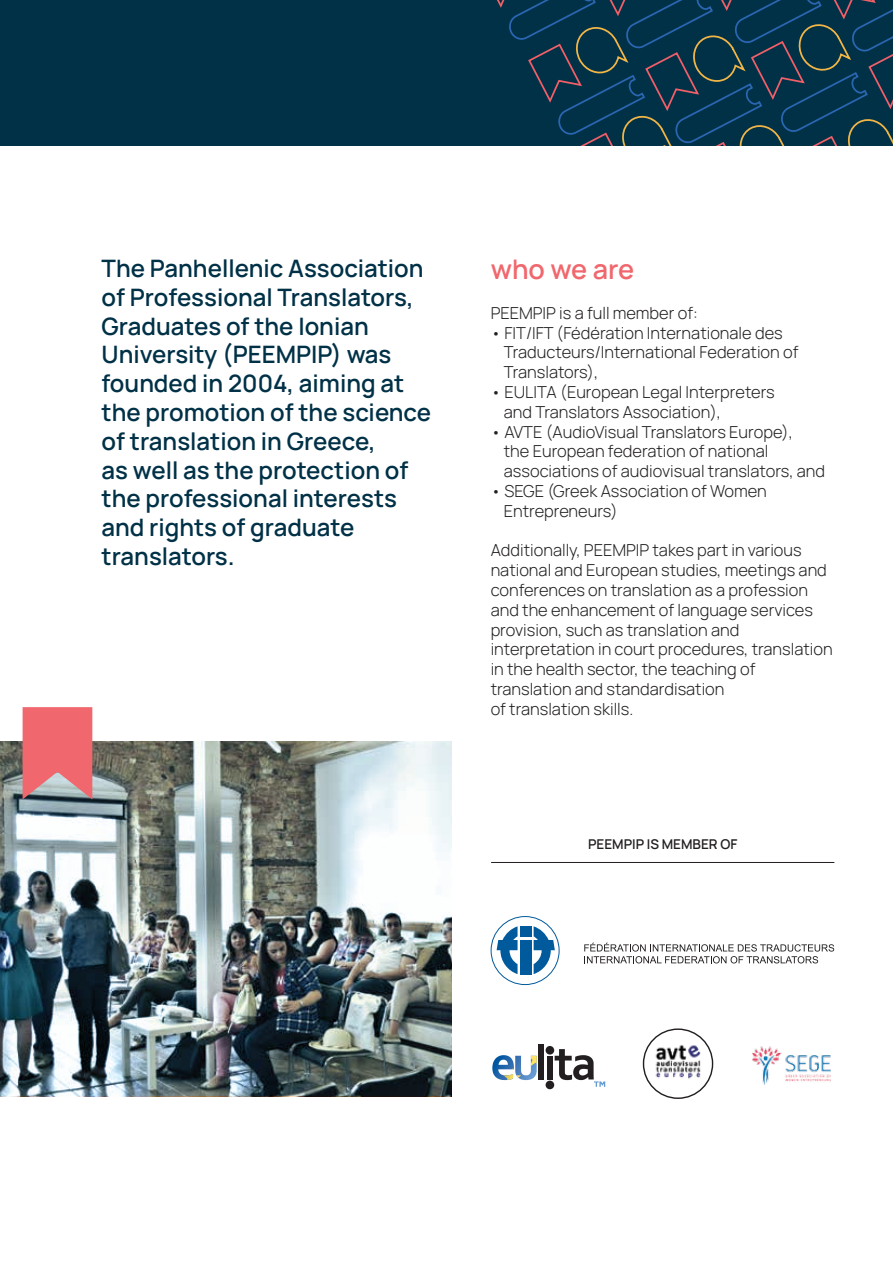
<style>
.page{position:relative;width:893px;height:1263px;background:#fff}
.page>*{position:absolute;margin:0;border:0;box-sizing:border-box;transform-origin:0 0}
.t1{font:600 27px "Manrope";color:#f0676d}
.t2{font:600 24px/28.8px "Manrope";color:#003147}
.t3{font:300 16.5px/19.8px "Manrope";color:#231f20}
.t4{font:600 13.5px "Manrope";color:#231f20}
</style>
<div class="page">
<div style="left:0;top:0;width:893px;height:146px;background:#003147"></div>
<svg style="left:497px;top:0;width:396px;height:146px"></svg>
<hr style="left:491px;top:862px;width:343px;height:1px;background:#231f20">
<img style="left:0;top:742px;width:451px;height:354px">
<svg style="left:23px;top:707px;width:69px;height:92px;background:#e27076"></svg>
<img style="left:643px;top:1029px;width:70px;height:69px;border-radius:35px">
<div style="left:643px;top:1028px;width:70px;height:71px;border:1px solid #231f20;border-radius:50%"></div>
<div style="left:520px;top:940px;width:11px;height:35px;background:#005a9c"></div>
<div style="left:520px;top:926px;width:11px;height:11px;background:#005a9c"></div>
<svg style="left:497px;top:926px;width:21px;height:48px"></svg>
<svg style="left:534px;top:926px;width:21px;height:48px"></svg>
<div style="left:491px;top:916px;width:68px;height:69px;border:1px solid #005a9c;border-radius:50%"></div>
<svg style="left:584px;top:942px;width:250px;height:21px"></svg>
<div style="left:538px;top:1044px;width:6px;height:35px;background:#231f20"></div>
<div style="left:547px;top:1056px;width:6px;height:23px;background:#231f20"></div>
<div style="left:546px;top:1046px;width:8px;height:8px;background:#231f20;border-radius:50%"></div>
<div style="left:546px;top:1080px;width:8px;height:9px;background:#231f20;border-radius:50%"></div>
<svg style="left:555px;top:1049px;width:50px;height:38px"></svg>
<svg style="left:492px;top:1055px;width:45px;height:25px"></svg>
<img style="left:752px;top:1046px;width:79px;height:39px">
<p class="t2" style="left:102px;top:253px;width:331px">The Panhellenic Association of Professional Translators,<br>Graduates of the Ionian<br>University (PEEMPIP) was founded in 2004, aiming at the promotion of the science of translation in Greece,<br>as well as the protection of the professional interests and rights of graduate translators.</p>
<h1 class="t1" style="left:491px;top:250px;width:145px">who we are</h1>
<p class="t3" style="left:491px;top:302px;width:209px">PEEMPIP is a full member of:</p>
<p class="t3" style="left:504px;top:322px;width:296px;text-indent:-13px">• FIT/IFT (Fédération Internationale des<br>Traducteurs/International Federation of<br>Translators),</p>
<p class="t3" style="left:504px;top:381px;width:272px;text-indent:-13px">• EULITA (European Legal Interpreters and Translators Association),</p>
<p class="t3" style="left:504px;top:421px;width:323px;text-indent:-13px">• AVTE (AudioVisual Translators Europe),<br>the European federation of national associations of audiovisual translators, and</p>
<p class="t3" style="left:504px;top:480px;width:264px;text-indent:-13px">• SEGE (Greek Association of Women<br>Entrepreneurs)</p>
<p class="t3" style="left:491px;top:540px;width:343px">Additionally, PEEMPIP takes part in various national and European studies, meetings and conferences on translation as a profession and the enhancement of language services provision, such as translation and interpretation in court procedures, translation in the health sector, the teaching of translation and standardisation<br>of translation skills.</p>
<p class="t4" style="left:588px;top:835px;width:151px">PEEMPIP IS MEMBER OF</p>
</div>
